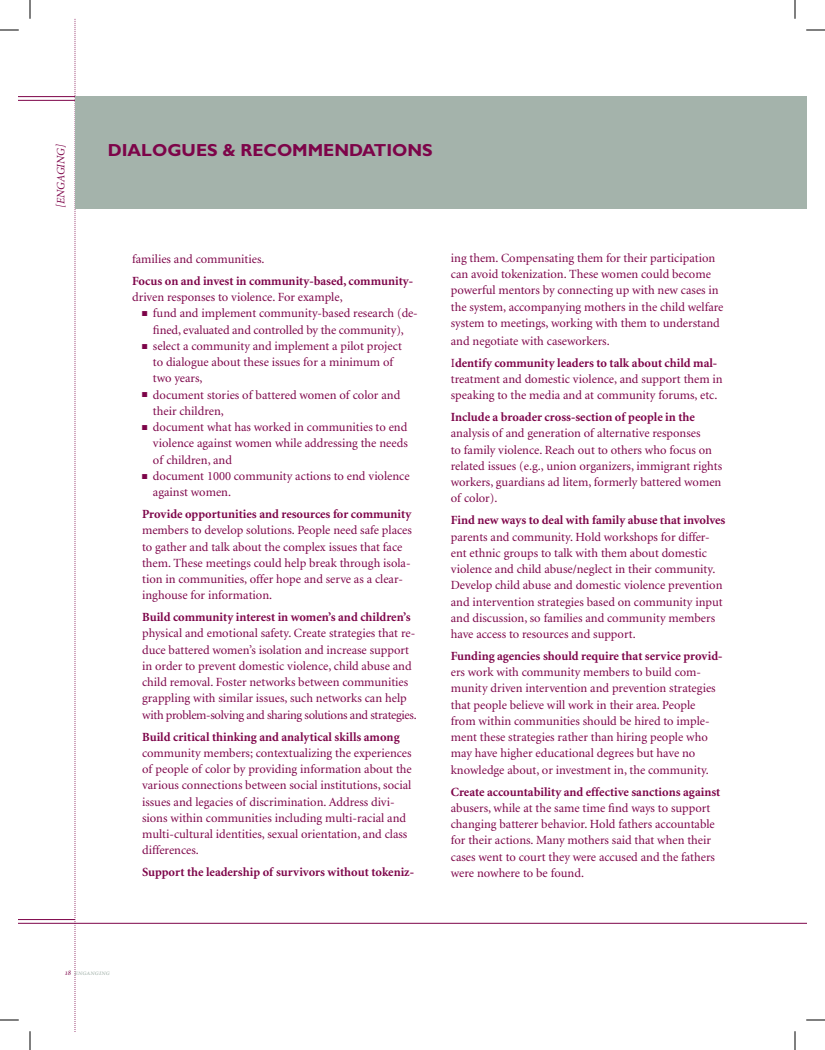
<style>
.page{position:relative;width:825px;height:1050px;background:#fff}
.page>*{position:absolute;margin:0;border:0;box-sizing:border-box;transform-origin:0 0}
.t1{font:700 17.5px "Gill Sans";color:#7d0449}
.t2{font:12.5px/16.2px "Minion";color:#7d0449}
.t3{font:700 12.5px/21.9px "Minion";color:#7d0449}
.t4{font:italic 11.25px "Minion";color:#7d0449}
.t5{font:7.5px "Minion Italic SC";color:#a4b3ab}
.s1{font-family:"Monotype Sorts";font-size:6.88px}
.s2{font-weight:400}
.s3{color:#7d0449}
</style>
<div class="page">
<svg style="left:75px;top:19px;width:1px;height:1011px"></svg>
<hr style="left:19px;top:96px;width:56px;height:1px;background:#7d0449">
<hr style="left:19px;top:100px;width:56px;height:1px;background:#7d0449">
<hr style="left:19px;top:919px;width:56px;height:1px;background:#7d0449">
<hr style="left:19px;top:923px;width:56px;height:1px;background:#7d0449">
<div style="left:75px;top:97px;width:731px;height:112px;background:#a4b3ab"></div>
<hr style="left:75px;top:923px;width:731px;height:1px;background:#7d0449">
<svg style="left:0;top:29px;width:19px;height:2px"></svg>
<svg style="left:806px;top:29px;width:19px;height:2px"></svg>
<svg style="left:0;top:1019px;width:19px;height:2px"></svg>
<svg style="left:806px;top:1019px;width:19px;height:2px"></svg>
<svg style="left:29px;top:0;width:2px;height:19px"></svg>
<svg style="left:29px;top:1031px;width:2px;height:19px"></svg>
<svg style="left:794px;top:0;width:2px;height:19px"></svg>
<svg style="left:794px;top:1031px;width:2px;height:19px"></svg>
<p class="t4" style="left:55px;top:208px;width:66px;rotate:-90deg">[ENGAGING]</p>
<h1 class="t1" style="left:108px;top:140px;width:327px">DIALOGUES &amp; RECOMMENDATIONS</h1>
<p class="t2" style="left:132px;top:251px;width:134px">families and communities.</p>
<p class="t3" style="left:132px;top:270px;width:283px">Focus on and invest in community-based, community-</p>
<p class="t2" style="left:132px;top:289px;width:212px">driven responses to violence. For example,</p>
<p class="t2" style="left:142px;top:306px;width:277px"><span class="s1">N</span> fund and implement community-based research (de-</p>
<p class="t2" style="left:153px;top:322px;width:252px">fined, evaluated and controlled by the community),</p>
<p class="t2" style="left:142px;top:338px;width:261px"><span class="s1">N</span> select a community and implement a pilot project</p>
<p class="t2" style="left:153px;top:354px;width:242px">to dialogue about these issues for a minimum of</p>
<p class="t2" style="left:153px;top:371px;width:51px">two years,</p>
<p class="t2" style="left:142px;top:387px;width:260px"><span class="s1">N</span> document stories of battered women of color and</p>
<p class="t2" style="left:153px;top:403px;width:72px">their children,</p>
<p class="t2" style="left:142px;top:419px;width:267px"><span class="s1">N</span> document what has worked in communities to end</p>
<p class="t2" style="left:153px;top:436px;width:256px">violence against women while addressing the needs</p>
<p class="t2" style="left:153px;top:452px;width:81px">of children, and</p>
<p class="t2" style="left:142px;top:468px;width:269px"><span class="s1">N</span> document 1000 community actions to end violence</p>
<p class="t2" style="left:153px;top:484px;width:80px">against women.</p>
<p class="t3" style="left:142px;top:503px;width:271px">Provide opportunities and resources for community</p>
<p class="t2" style="left:142px;top:523px;width:271px">members to develop solutions. People need safe places to gather and talk about the complex issues that face them. These meetings could help break through isola&shy;tion in communities, offer hope and serve as a clear&shy;inghouse for information.</p>
<p class="t3" style="left:142px;top:607px;width:270px">Build community interest in women’s and children’s</p>
<p class="t2" style="left:142px;top:626px;width:276px">physical and emotional safety. Create strategies that re&shy;duce battered women’s isolation and increase support in order to prevent domestic violence, child abuse and child removal. Foster networks between communities grappling with similar issues, such networks can help with problem-solving and sharing solutions and strategies.</p>
<p class="t3" style="left:142px;top:726px;width:259px">Build critical thinking and analytical skills among</p>
<p class="t2" style="left:142px;top:745px;width:271px">community members; contextualizing the experiences of people of color by providing information about the various connections between social institutions, social issues and legacies of discrimination. Address divi&shy;sions within communities including multi-racial and multi-cultural identities, sexual orientation, and class differences.</p>
<p class="t3" style="left:142px;top:862px;width:274px">Support the leadership of survivors without tokeniz-</p>
<p class="t2" style="left:451px;top:250px;width:274px">ing them. Compensating them for their participation can avoid tokenization. These women could become powerful mentors by connecting up with new cases in the system, accompanying mothers in the child welfare system to meetings, working with them to understand</p>
<p class="t3" style="left:451px;top:330px;width:268px"><span class="s2">and negotiate with caseworkers.<br>I</span>dentify community leaders to talk about child mal-</p>
<p class="t2" style="left:451px;top:371px;width:273px">treatment and domestic violence, and support them in speaking to the media and at community forums, etc.</p>
<p class="t3" style="left:451px;top:407px;width:246px">Include a broader cross-section of people in the</p>
<p class="t2" style="left:451px;top:426px;width:273px">analysis of and generation of alternative responses<br>to family violence. Reach out to others who focus on related issues (e.g., union organizers, immigrant rights workers, guardians ad litem, formerly battered women of color).</p>
<p class="t3" style="left:451px;top:510px;width:276px">Find new ways to deal with family abuse that involves</p>
<p class="t2" style="left:451px;top:529px;width:273px">parents and community. Hold workshops for differ&shy;ent ethnic groups to talk with them about domestic violence and child abuse/neglect in their community.<br>Develop child abuse and domestic violence prevention and intervention strategies based on community input and discussion, so families and community members have access to resources and support.</p>
<p class="t3" style="left:451px;top:645px;width:273px">Funding agencies should require that service provid-</p>
<p class="t2" style="left:451px;top:664px;width:266px">ers work with community members to build com&shy;munity driven intervention and prevention strategies that people believe will work in their area. People from within communities should be hired to imple&shy;ment these strategies rather than hiring people who may have higher educational degrees but have no knowledge about, or investment in, the community.</p>
<p class="t3" style="left:451px;top:781px;width:271px">Create accountability and effective sanctions against</p>
<p class="t2" style="left:451px;top:800px;width:266px">abusers, while at the same time find ways to support changing batterer behavior. Hold fathers accountable for their actions. Many mothers said that when their cases went to court they were accused and the fathers were nowhere to be found.</p>
<p class="t5" style="left:65px;top:968px;width:46px"><span class="s3">18</span> enganging</p>
</div>
